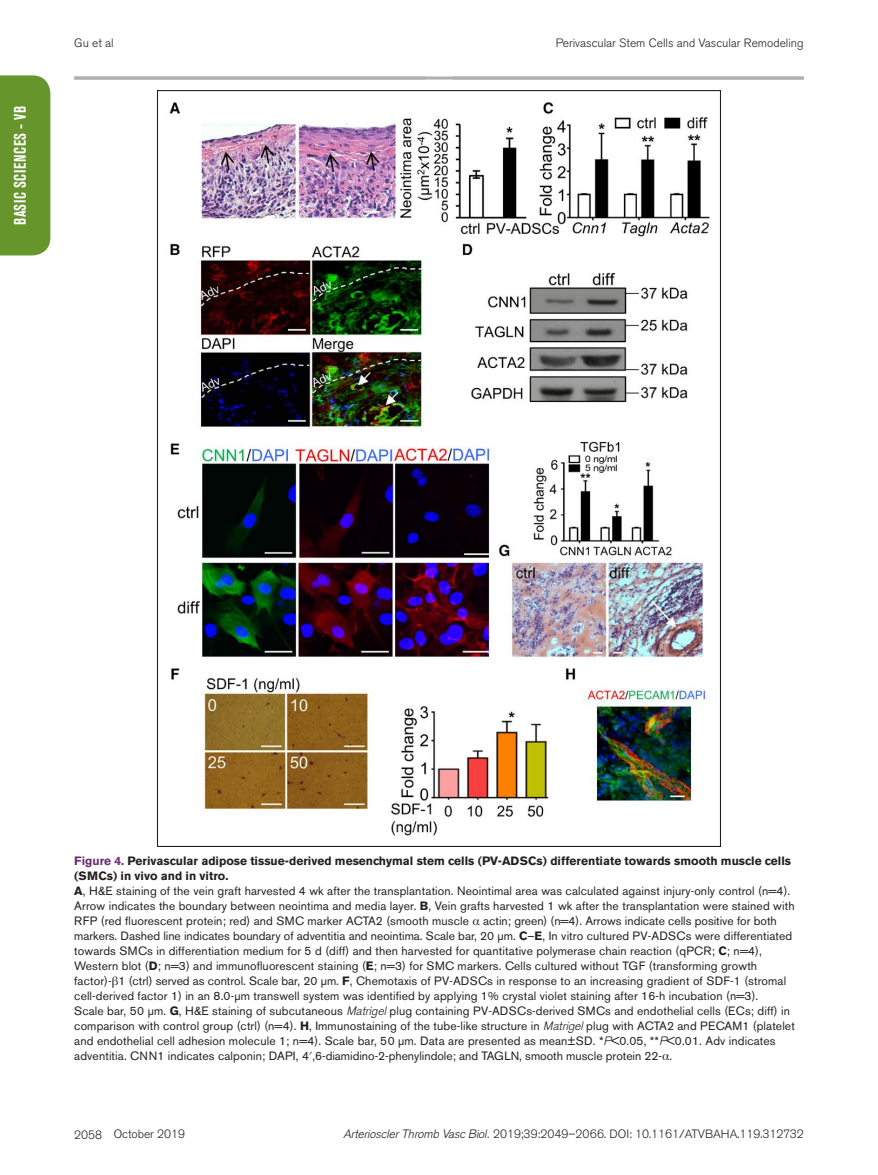
<style>
.page{position:relative;width:878px;height:1175px;background:#fff}
.page>*{position:absolute;margin:0;border:0;box-sizing:border-box;transform-origin:0 0}
.t1{font:700 condensed 16.5px "Akzidenz Grotesk BE";color:#fff;scale:.9 1}
.t2{font:12px/15px "Akzidenz Grotesk BE";letter-spacing:.01em;color:#231f20}
.t3{font:300 12px "Akzidenz Grotesk BE";color:#231f20}
.s1{font-weight:700;color:#6e2f76}
.s2{font-weight:700}
.s3{font-family:"Gandhari Unicode"}
.s4{font-family:"Akzidenz Grotesk";font-weight:300;font-style:italic}
.s5{font-family:"Akzidenz Grotesk";font-style:italic}
</style>
<div class="page">
<div style="left:0;top:75px;width:50px;height:180px;background:#66952c"></div>
<hr style="left:74px;top:76px;width:729px;height:4px;background:#b9babe">
<img style="left:157px;top:90px;width:564px;height:757px">
<h1 class="t1" style="left:11px;top:225px;width:134px;rotate:-90deg">Basic Sciences - VB</h1>
<p class="t3" style="left:74px;top:36px;width:41px">Gu et al</p>
<p class="t3" style="left:555px;top:36px;width:249px">Perivascular Stem Cells and Vascular Remodeling</p>
<p class="t2" style="left:74px;top:853px;width:722px"><span class="s1">Figure 4.</span> <span class="s2">Perivascular adipose tissue-derived mesenchymal stem cells (PV-ADSCs) differentiate towards smooth muscle cells (SMCs) in vivo and in vitro.<br>A</span>, H&amp;E staining of the vein graft harvested 4 wk after the transplantation. Neointimal area was calculated against injury-only control (n=4).<br>Arrow indicates the boundary between neointima and media layer. <span class="s2">B</span>, Vein grafts harvested 1 wk after the transplantation were stained with RFP (red fluorescent protein; red) and SMC marker ACTA2 (smooth muscle <span class="s3">α</span> actin; green) (n=4). Arrows indicate cells positive for both markers. Dashed line indicates boundary of adventitia and neointima. Scale bar, 20 μm. <span class="s2">C</span>–<span class="s2">E</span>, In vitro cultured PV-ADSCs were differentiated towards SMCs in differentiation medium for 5 d (diff) and then harvested for quantitative polymerase chain reaction (qPCR; <span class="s2">C</span>; n=4), Western blot (<span class="s2">D</span>; n=3) and immunofluorescent staining (<span class="s2">E</span>; n=3) for SMC markers. Cells cultured without TGF (transforming growth factor)-<span class="s3">β</span>1 (ctrl) served as control. Scale bar, 20 μm. <span class="s2">F</span>, Chemotaxis of PV-ADSCs in response to an increasing gradient of SDF-1 (stromal cell-derived factor 1) in an 8.0-μm transwell system was identified by applying 1% crystal violet staining after 16-h incubation (n=3).<br>Scale bar, 50 μm. <span class="s2">G</span>, H&amp;E staining of subcutaneous <span class="s4">Matrigel</span> plug containing PV-ADSCs-derived SMCs and endothelial cells (ECs; diff) in comparison with control group (ctrl) (n=4). <span class="s2">H</span>, Immunostaining of the tube-like structure in <span class="s4">Matrigel</span> plug with ACTA2 and PECAM1 (platelet and endothelial cell adhesion molecule 1; n=4). Scale bar, 50 μm. Data are presented as mean±SD. *<span class="s4">P</span>&lt;0.05, **<span class="s4">P</span>&lt;0.01. Adv indicates adventitia. CNN1 indicates calponin; DAPI, 4<span class="s3">′</span>,6-diamidino-2-phenylindole; and TAGLN, smooth muscle protein 22-<span class="s3">α</span>.</p>
<p class="t3" style="left:74px;top:1126px;width:112px">2058 October 2019</p>
<p class="t3" style="left:343px;top:1126px;width:461px"><span class="s5">Arterioscler Thromb Vasc Biol.</span> 2019;39:2049–2066. DOI: 10.1161/ATVBAHA.119.312732</p>
</div>
